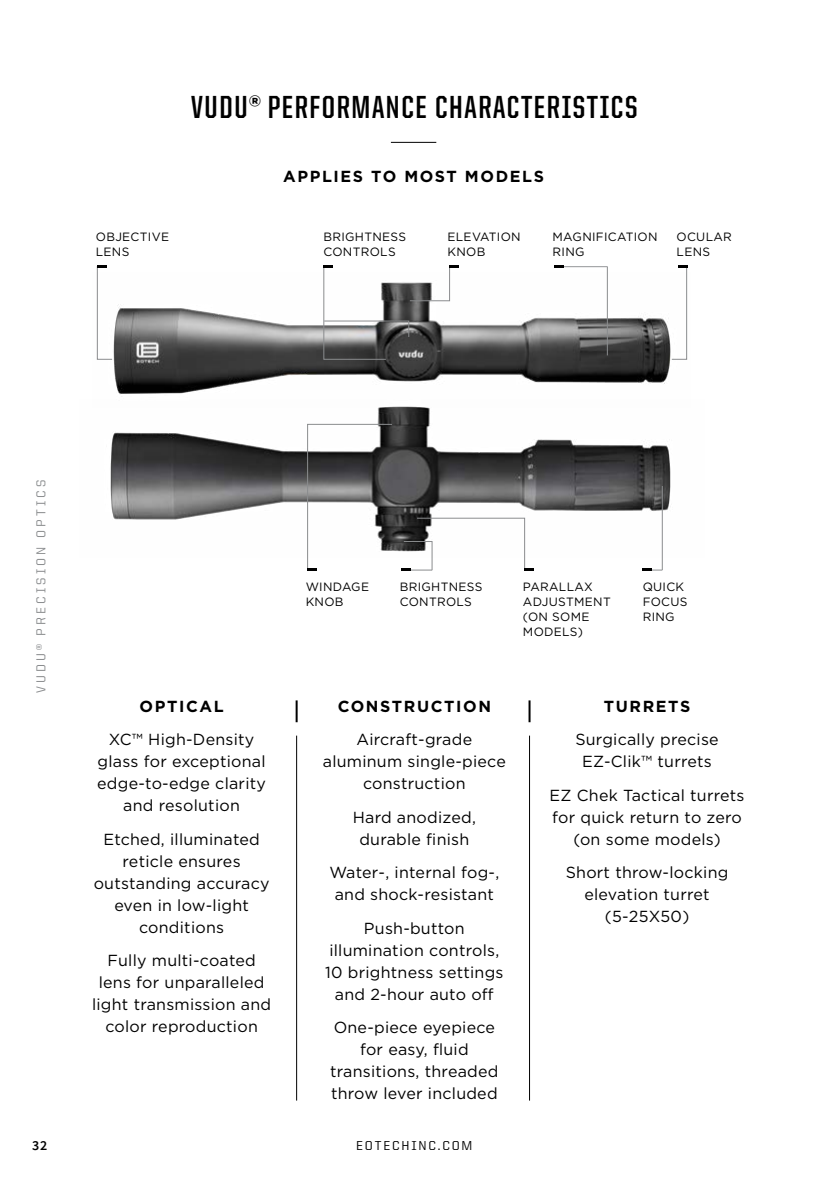
<style>
.page{position:relative;width:840px;height:1191px;background:#fff}
.page>*{position:absolute;margin:0;border:0;box-sizing:border-box;transform-origin:0 0}
.t1{font:700 32px "United Sans Cond";letter-spacing:.05em;color:#000}
.t2{font:16px/22px "Gotham";letter-spacing:.015em;color:#000;text-align:center}
.t3{font:700 16px "Gotham";letter-spacing:.1em;color:#000}
.t4{font:600 14px "Source Sans Pro";color:#000}
.t5{font:500 13px "United Sans Reg";letter-spacing:.24em;color:#8a8c8e}
.t6{font:500 13px "United Sans Reg";letter-spacing:.135em;color:#000}
.t7{font:12px/15px "Gotham";letter-spacing:.025em;color:#000}
.s1{font-family:"Gotham"}
</style>
<div class="page">
<img style="left:96px;top:273px;width:592px;height:124px">
<img style="left:110px;top:406px;width:561px;height:151px">
<hr style="left:390px;top:142px;width:46px;height:1px;background:#000">
<hr style="left:296px;top:735px;width:1px;height:365px;background:#000">
<hr style="left:295px;top:700px;width:2px;height:22px;background:#000">
<hr style="left:529px;top:735px;width:1px;height:365px;background:#000">
<hr style="left:528px;top:700px;width:2px;height:22px;background:#000">
<hr style="left:606px;top:267px;width:1px;height:88px;background:#8a8c8e">
<svg style="left:97px;top:265px;width:16px;height:95px"></svg>
<hr style="left:559px;top:266px;width:48px;height:1px;background:#939598">
<hr style="left:661px;top:486px;width:1px;height:84px;background:#8a8c8e">
<svg style="left:307px;top:424px;width:85px;height:147px"></svg>
<svg style="left:323px;top:265px;width:135px;height:95px"></svg>
<svg style="left:401px;top:517px;width:132px;height:54px"></svg>
<svg style="left:554px;top:265px;width:9px;height:3px"></svg>
<svg style="left:670px;top:265px;width:16px;height:95px"></svg>
<svg style="left:642px;top:569px;width:20px;height:2px"></svg>
<h1 class="t1" style="left:191px;top:91px;width:447px">VUDU<span class="s1">®</span> PERFORMANCE CHARACTERISTICS</h1>
<p class="t3" style="left:283px;top:166px;width:262px">APPLIES TO MOST MODELS</p>
<p class="t7" style="left:96px;top:229px;width:75px">OBJECTIVE<br>LENS</p>
<p class="t7" style="left:676px;top:229px;width:57px">OCULAR<br>LENS</p>
<p class="t7" style="left:323px;top:229px;width:84px">BRIGHTNESS<br>CONTROLS</p>
<p class="t7" style="left:447px;top:229px;width:75px">ELEVATION<br>KNOB</p>
<p class="t7" style="left:552px;top:229px;width:106px">MAGNIFICATION<br>RING</p>
<p class="t5" style="left:34px;top:693px;width:215px;rotate:-90deg">VUDU® PRECISION OPTICS</p>
<p class="t3" style="left:139px;top:695px;width:85px">OPTICAL</p>
<p class="t2" style="left:97px;top:728px;width:170px">XC™ High-Density glass for exceptional edge-to-edge clarity and resolution</p>
<p class="t2" style="left:94px;top:828px;width:177px">Etched, illuminated reticle ensures outstanding accuracy even in low-light conditions</p>
<p class="t2" style="left:92px;top:949px;width:180px">Fully multi-coated lens for unparalleled light transmission and color reproduction</p>
<p class="t7" style="left:305px;top:579px;width:65px">WINDAGE<br>KNOB</p>
<p class="t7" style="left:399px;top:579px;width:84px">BRIGHTNESS<br>CONTROLS</p>
<p class="t7" style="left:522px;top:579px;width:89px">PARALLAX<br>ADJUSTMENT (ON SOME<br>MODELS)</p>
<p class="t7" style="left:642px;top:579px;width:46px">QUICK<br>FOCUS<br>RING</p>
<p class="t3" style="left:337px;top:695px;width:155px">CONSTRUCTION</p>
<p class="t2" style="left:322px;top:728px;width:184px">Aircraft-grade aluminum single-piece construction</p>
<p class="t2" style="left:352px;top:806px;width:125px">Hard anodized, durable finish</p>
<p class="t2" style="left:329px;top:861px;width:171px">Water-, internal fog-, and shock-resistant</p>
<p class="t2" style="left:325px;top:916px;width:180px">Push-button illumination controls,<br>10 brightness settings and 2-hour auto off</p>
<p class="t2" style="left:330px;top:1016px;width:170px">One-piece eyepiece for easy, fluid transitions, threaded throw lever included</p>
<p class="t3" style="left:603px;top:695px;width:88px">TURRETS</p>
<p class="t2" style="left:575px;top:728px;width:145px">Surgically precise<br>EZ-Clik™ turrets</p>
<p class="t2" style="left:549px;top:784px;width:196px">EZ Chek Tactical turrets for quick return to zero (on some models)</p>
<p class="t2" style="left:565px;top:861px;width:164px">Short throw-locking elevation turret (5-25X50)</p>
<p class="t4" style="left:32px;top:1136px;width:16px">32</p>
<p class="t6" style="left:356px;top:1138px;width:118px">EOTECHINC.COM</p>
</div>
